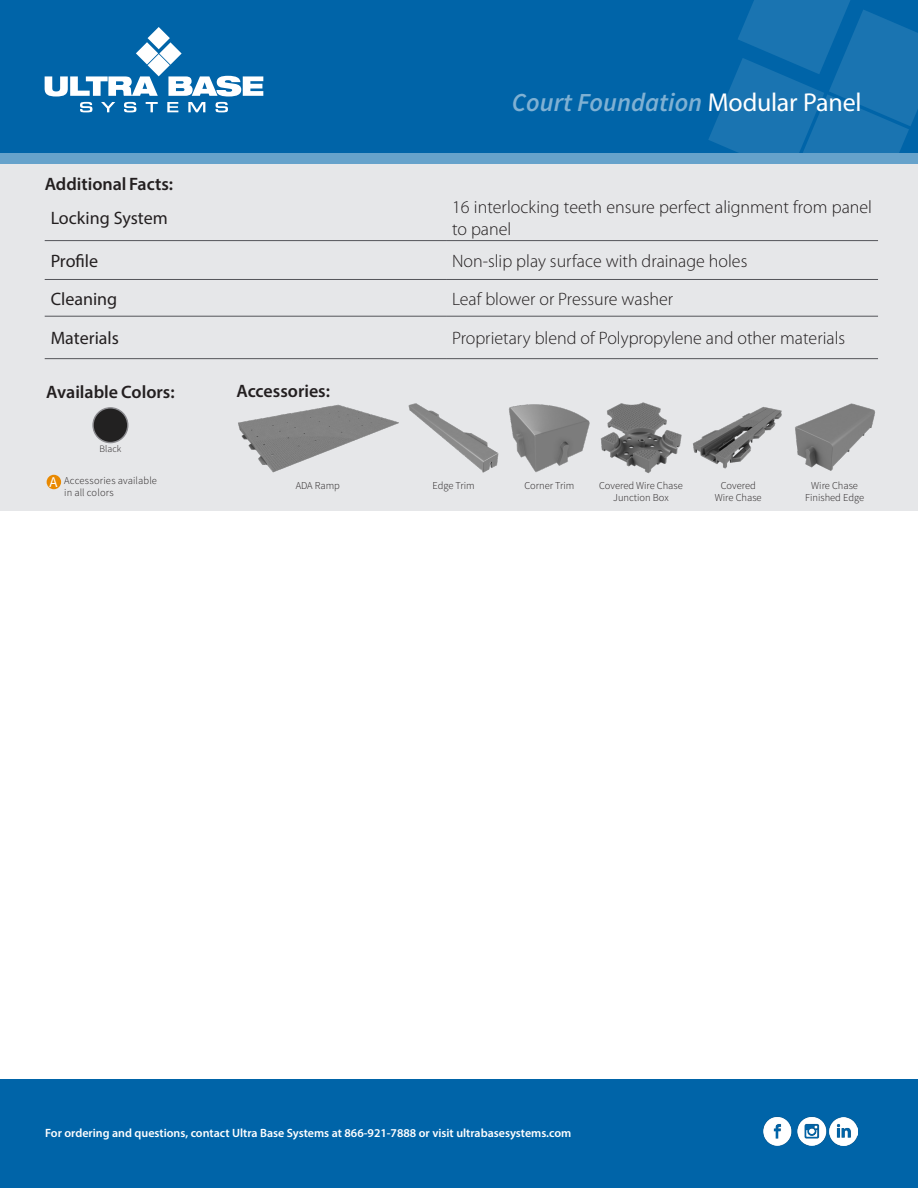
<style>
.page{position:relative;width:918px;height:1188px;background:#fff}
.page>*{position:absolute;margin:0;border:0;box-sizing:border-box;transform-origin:0 0}
.t1{font:italic 600 25.95px "Source Sans Pro";color:#80b1d3}
.t2{font:300 18px/21.6px "Myriad Pro";color:#231f20}
.t3{font:600 18px "Myriad Pro";color:#231f20}
.t4{font:18px "Myriad Pro";color:#231f20}
.t5{font:14.85px "Source Sans Pro";color:#fff}
.t6{font:600 12px "Myriad Pro";color:#fff}
.t7{font:300 10.5px/12.6px "Source Sans Pro";color:#231f20;text-align:center}
.t8{font:300 9.75px "Source Sans Pro";color:#231f20}
.s1{font-family:"Myriad Pro";font-weight:400;font-style:normal;color:#fff}
</style>
<div class="page">
<div style="left:0;top:0;width:918px;height:153px;background:#0064a8"></div>
<svg style="left:708px;top:0;width:210px;height:153px"></svg>
<div style="left:0;top:1079px;width:918px;height:109px;background:#0064a8"></div>
<img style="left:763px;top:1116px;width:64px;height:30px">
<img style="left:829px;top:1117px;width:29px;height:28px">
<div style="left:0;top:159px;width:918px;height:352px;background:#e6e7e9"></div>
<div style="left:0;top:153px;width:918px;height:11px;background:#66a2cb"></div>
<hr style="left:45px;top:240px;width:401px;height:1px;background:#54555a">
<hr style="left:446px;top:240px;width:432px;height:1px;background:#54555a">
<hr style="left:45px;top:279px;width:401px;height:1px;background:#54555a">
<hr style="left:446px;top:279px;width:432px;height:1px;background:#54555a">
<hr style="left:45px;top:316px;width:401px;height:1px;background:#54555a">
<hr style="left:446px;top:316px;width:432px;height:1px;background:#54555a">
<hr style="left:45px;top:358px;width:401px;height:1px;background:#54555a">
<hr style="left:446px;top:358px;width:432px;height:1px;background:#54555a">
<svg style="left:45px;top:27px;width:218px;height:85px"></svg>
<div style="left:93px;top:408px;width:35px;height:35px;background:#222121;border-radius:50%"></div>
<div style="left:92px;top:407px;width:36px;height:36px;border:1px solid #8a8a8e;border-radius:50%"></div>
<img style="left:408px;top:403px;width:91px;height:70px">
<img style="left:508px;top:404px;width:82px;height:68px">
<img style="left:601px;top:403px;width:81px;height:70px">
<img style="left:795px;top:403px;width:80px;height:68px">
<img style="left:238px;top:404px;width:161px;height:69px">
<img style="left:693px;top:407px;width:89px;height:62px">
<div style="left:47px;top:475px;width:14px;height:14px;background:#e98900;border-radius:50%"></div>
<p class="t3" style="left:45px;top:173px;width:130px">Additional Facts:</p>
<p class="t1" style="left:512px;top:86px;width:351px">Court Foundation <span class="s1">Modular Panel</span></p>
<p class="t4" style="left:51px;top:207px;width:119px">Locking System</p>
<p class="t2" style="left:452px;top:196px;width:422px">16 interlocking teeth ensure perfect alignment from panel to panel</p>
<p class="t4" style="left:51px;top:250px;width:49px">Profile</p>
<p class="t2" style="left:452px;top:250px;width:297px">Non-slip play surface with drainage holes</p>
<p class="t4" style="left:51px;top:287px;width:68px">Cleaning</p>
<p class="t2" style="left:452px;top:288px;width:223px">Leaf blower or Pressure washer</p>
<p class="t4" style="left:51px;top:327px;width:70px">Materials</p>
<p class="t2" style="left:452px;top:327px;width:395px">Proprietary blend of Polypropylene and other materials</p>
<p class="t3" style="left:46px;top:381px;width:130px">Available Colors:</p>
<p class="t3" style="left:237px;top:379px;width:95px">Accessories:</p>
<p class="t8" style="left:100px;top:443px;width:23px">Black</p>
<p class="t7" style="left:64px;top:475px;width:94px;line-height:12px;text-align:left">Accessories available in all colors</p>
<p class="t5" style="left:50px;top:473px;width:10px">A</p>
<p class="t7" style="left:296px;top:479px;width:46px">ADA Ramp</p>
<p class="t7" style="left:432px;top:479px;width:44px">Edge Trim</p>
<p class="t7" style="left:524px;top:479px;width:52px">Corner Trim</p>
<p class="t7" style="left:599px;top:479px;width:85px">Covered Wire Chase</p>
<p class="t7" style="left:613px;top:491px;width:57px">Junction Box</p>
<p class="t7" style="left:715px;top:479px;width:48px">Covered<br>Wire Chase</p>
<p class="t7" style="left:811px;top:479px;width:48px">Wire Chase</p>
<p class="t7" style="left:805px;top:491px;width:61px">Finished Edge</p>
<p class="t6" style="left:45px;top:1125px;width:528px">For ordering and questions, contact Ultra Base Systems at 866-921-7888 or visit ultrabasesystems.com</p>
</div>
